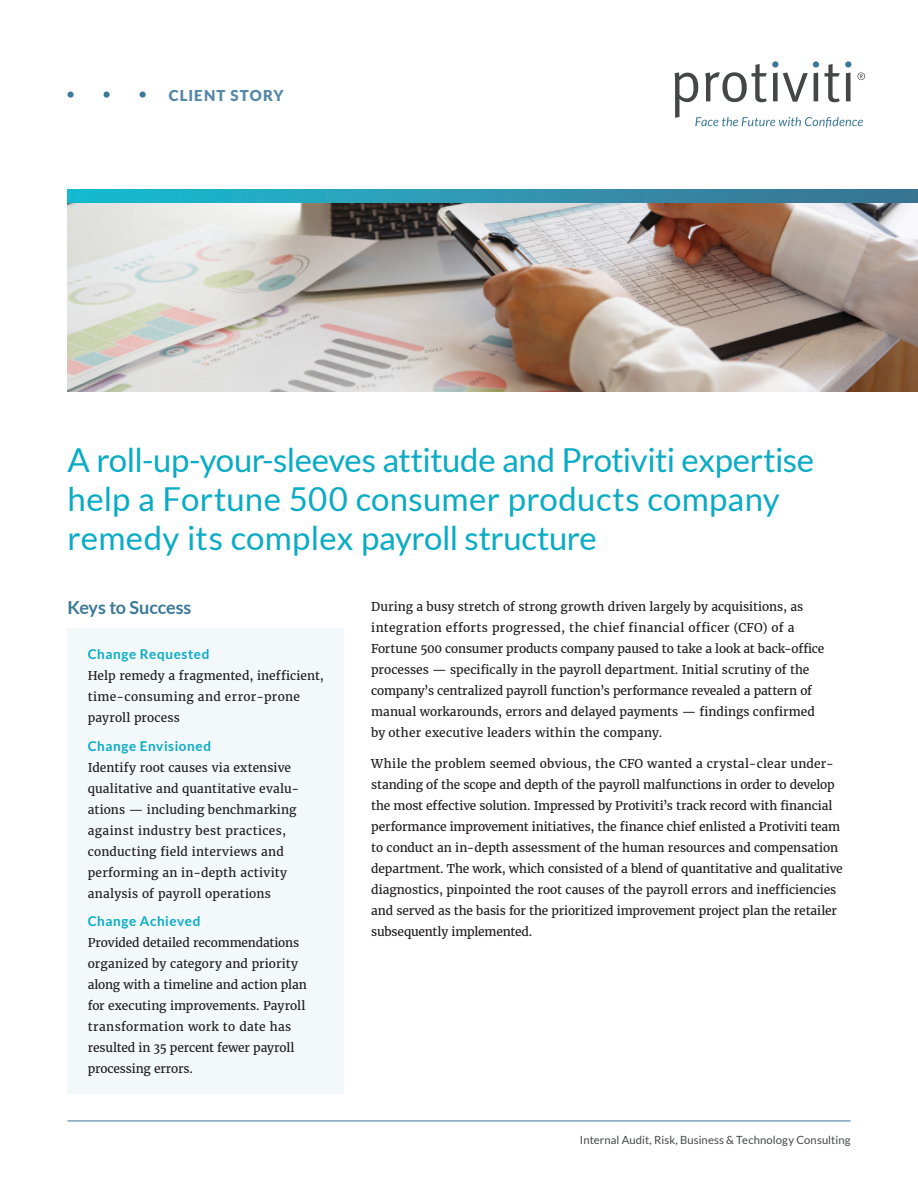
<style>
.page{position:relative;width:918px;height:1188px;background:#fff}
.page>*{position:absolute;margin:0;border:0;box-sizing:border-box;transform-origin:0 0}
.t1{font:33px/39px "Lato";letter-spacing:-.005em;color:#0aabc4}
.t2{font:700 18px "Lato";letter-spacing:-.01em;color:#3b7898}
.t3{font:900 15px "Lato";letter-spacing:.075em;color:#5588a6}
.t4{font:700 13.5px "Lato";letter-spacing:.04em;color:#0aabc4}
.t5{font:12px/21px "Merriweather";color:#231f20}
.t6{font:11.25px "Lato";letter-spacing:.01em;color:#454647}
</style>
<div class="page">
<hr style="left:68px;top:1121px;width:782px;height:1px;background:#3b7898">
<img style="left:68px;top:202px;width:850px;height:190px">
<div style="left:67px;top:628px;width:277px;height:465px;background:#f3f9fb"></div>
<svg style="left:772px;top:61px;width:7px;height:7px"></svg>
<div style="left:813px;top:61px;width:6px;height:7px;background:#3b7898;border-radius:50%"></div>
<div style="left:845px;top:61px;width:6px;height:7px;background:#3b7898;border-radius:50%"></div>
<svg style="left:674px;top:64px;width:191px;height:64px"></svg>
<img style="left:68px;top:189px;width:850px;height:13px">
<div style="left:68px;top:91px;width:6px;height:7px;background:#3b7b99;border-radius:50%"></div>
<div style="left:104px;top:91px;width:6px;height:7px;background:#3b7b99;border-radius:50%"></div>
<div style="left:140px;top:91px;width:6px;height:7px;background:#3b7b99;border-radius:50%"></div>
<p class="t3" style="left:169px;top:87px;width:116px">CLIENT STORY</p>
<h1 class="t1" style="left:68px;top:440px;width:748px">A roll-up-your-sleeves attitude and Protiviti expertise help a Fortune 500 consumer products company remedy its complex payroll structure</h1>
<h2 class="t2" style="left:68px;top:597px;width:125px">Keys to Success</h2>
<p class="t4" style="left:88px;top:647px;width:123px">Change Requested</p>
<p class="t5" style="left:88px;top:665px;width:238px">Help remedy a fragmented, inefficient, time-consuming and error-prone payroll process</p>
<p class="t4" style="left:88px;top:738px;width:125px">Change Envisioned</p>
<p class="t5" style="left:88px;top:757px;width:213px">Identify root causes via extensive qualitative and quantitative evalu&shy;ations — including benchmarking against industry best practices, conducting field interviews and performing an in-depth activity analysis of payroll operations</p>
<p class="t4" style="left:88px;top:914px;width:114px">Change Achieved</p>
<p class="t5" style="left:88px;top:932px;width:221px">Provided detailed recommendations organized by category and priority along with a timeline and action plan for executing improvements. Payroll transformation work to date has resulted in 35 percent fewer payroll processing errors.</p>
<p class="t5" style="left:371px;top:596px;width:455px">During a busy stretch of strong growth driven largely by acquisitions, as integration efforts progressed, the chief financial officer (CFO) of a Fortune 500 consumer products company paused to take a look at back-office processes — specifically in the payroll department. Initial scrutiny of the company’s centralized payroll function’s performance revealed a pattern of manual workarounds, errors and delayed payments — findings confirmed by other executive leaders within the company.</p>
<p class="t5" style="left:371px;top:753px;width:473px">While the problem seemed obvious, the CFO wanted a crystal-clear under&shy;standing of the scope and depth of the payroll malfunctions in order to develop the most effective solution. Impressed by Protiviti’s track record with financial performance improvement initiatives, the finance chief enlisted a Protiviti team to conduct an in-depth assessment of the human resources and compensation department. The work, which consisted of a blend of quantitative and qualitative diagnostics, pinpointed the root causes of the payroll errors and inefficiencies and served as the basis for the prioritized improvement project plan the retailer subsequently implemented.</p>
<p class="t6" style="left:580px;top:1134px;width:272px">Internal Audit, Risk, Business &amp; Technology Consulting</p>
</div>
